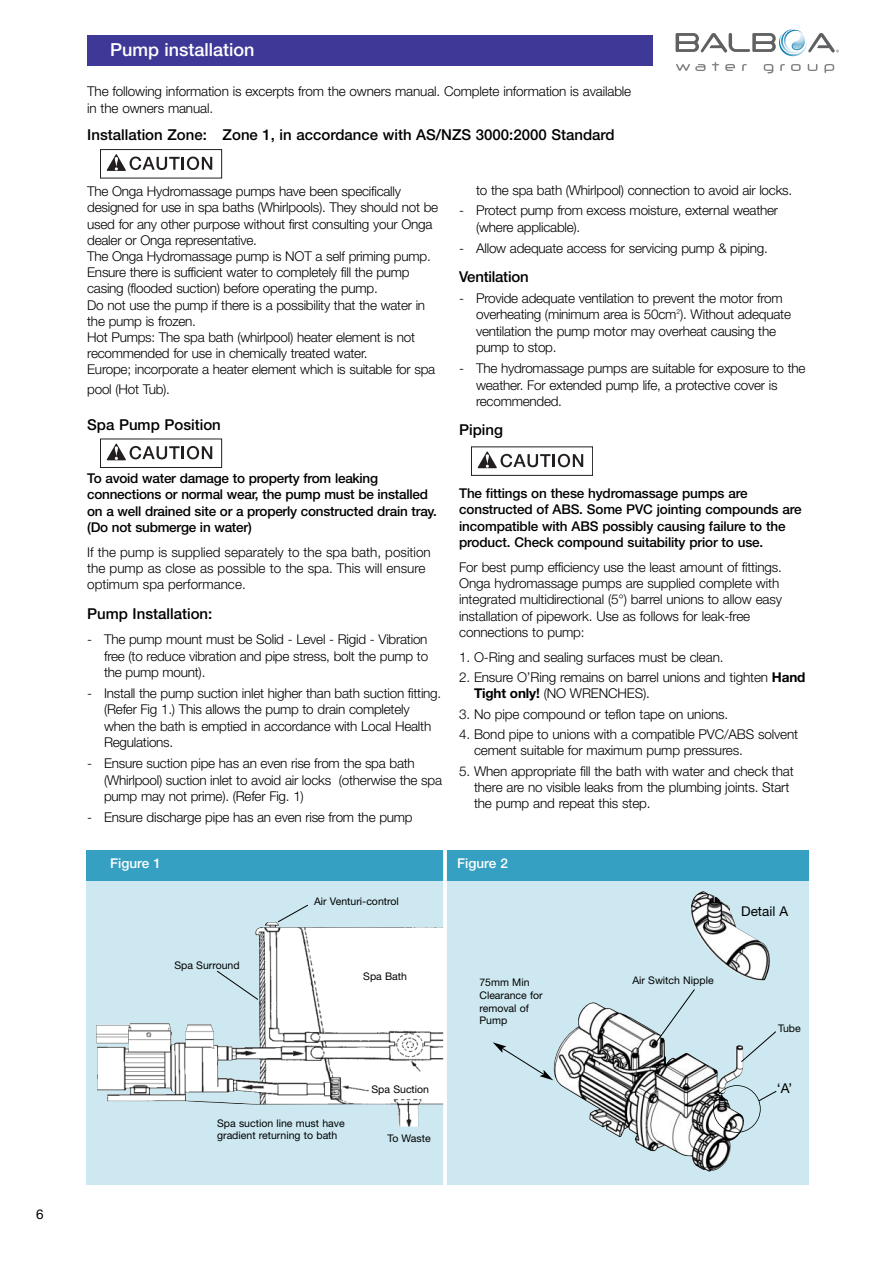
<style>
.page{position:relative;width:893px;height:1263px;background:#fff}
.page>*{position:absolute;margin:0;border:0;box-sizing:border-box;transform-origin:0 0}
.t1{font:500 18px "Helvetica Neue";color:#fff}
.t2{font:500 15px "Helvetica Neue";color:#000}
.t3{font:300 13.5px/16.2px "Helvetica Neue";letter-spacing:-.015em;color:#000}
.t4{font:500 13.5px/16.2px "Helvetica Neue";letter-spacing:-.01em;color:#000}
.t5{font:500 13.5px "Helvetica Neue";color:#fff}
.t6{font:13.5px "Helvetica Neue";color:#000}
.t7{font:13.5px "Helvetica Neue";color:#000;scale:1.05 1}
.t8{font:10.5px/12.6px "Helvetica Neue";color:#000}
.s1{font-weight:700}
</style>
<div class="page">
<div style="left:87px;top:35px;width:565px;height:31px;background:#3e3996"></div>
<div style="left:86px;top:867px;width:723px;height:318px;background:#cde8f0"></div>
<img style="left:96px;top:922px;width:347px;height:204px">
<img style="left:552px;top:891px;width:218px;height:281px">
<div style="left:86px;top:850px;width:723px;height:31px;background:#36a0c3"></div>
<hr style="left:443px;top:849px;width:4px;height:349px;background:#fff">
<svg style="left:277px;top:904px;width:32px;height:19px"></svg>
<svg style="left:216px;top:970px;width:43px;height:30px"></svg>
<svg style="left:740px;top:1030px;width:36px;height:33px"></svg>
<svg style="left:758px;top:1090px;width:19px;height:12px"></svg>
<div style="left:471px;top:446px;width:122px;height:30px;border:1px solid #231f20"></div>
<svg style="left:478px;top:451px;width:105px;height:17px"></svg>
<svg style="left:493px;top:988px;width:202px;height:92px"></svg>
<div style="left:713px;top:1085px;width:48px;height:48px;border:2px solid #000;border-radius:50%"></div>
<div style="left:100px;top:149px;width:122px;height:29px;border:1px solid #231f20"></div>
<svg style="left:107px;top:154px;width:105px;height:17px"></svg>
<div style="left:100px;top:439px;width:122px;height:29px;border:1px solid #231f20"></div>
<svg style="left:107px;top:444px;width:105px;height:16px"></svg>
<svg style="left:676px;top:29px;width:163px;height:44px"></svg>
<p class="t6" style="left:36px;top:1206px;width:9px">6</p>
<h1 class="t1" style="left:110px;top:39px;width:146px">Pump installation</h1>
<p class="t3" style="left:87px;top:82px;width:546px;line-height:17.2px">The following information is excerpts from the owners manual. Complete information is available in the owners manual.</p>
<p class="t2" style="left:87px;top:126px;width:529px">Installation Zone: Zone 1, in accordance with AS/NZS 3000:2000 Standard</p>
<p class="t3" style="left:87px;top:183px;width:353px">The Onga Hydromassage pumps have been specifically designed for use in spa baths (Whirlpools). They should not be used for any other purpose without first consulting your Onga dealer or Onga representative.<br>The Onga Hydromassage pump is NOT a self priming pump.<br>Ensure there is sufficient water to completely fill the pump casing (flooded suction) before operating the pump.<br>Do not use the pump if there is a possibility that the water in the pump is frozen.<br>Hot Pumps: The spa bath (whirlpool) heater element is not recommended for use in chemically treated water.<br>Europe; incorporate a heater element which is suitable for spa</p>
<p class="t3" style="left:87px;top:381px;width:84px">pool (Hot Tub).</p>
<p class="t2" style="left:87px;top:416px;width:135px">Spa Pump Position</p>
<p class="t4" style="left:87px;top:470px;width:351px">To avoid water damage to property from leaking connections or normal wear, the pump must be installed on a well drained site or a properly constructed drain tray. (Do not submerge in water)</p>
<p class="t3" style="left:87px;top:543px;width:345px">If the pump is supplied separately to the spa bath, position the pump as close as possible to the spa. This will ensure optimum spa performance.</p>
<p class="t2" style="left:87px;top:605px;width:127px">Pump Installation:</p>
<p class="t3" style="left:104px;top:631px;width:326px;text-align:justify;text-indent:-17px">- The pump mount must be Solid - Level - Rigid - Vibration free (to reduce vibration and pipe stress, bolt the pump to the pump mount).</p>
<p class="t3" style="left:104px;top:684px;width:339px;text-indent:-17px">- Install the pump suction inlet higher than bath suction fitting. (Refer Fig 1.) This allows the pump to drain completely when the bath is emptied in accordance with Local Health Regulations.</p>
<p class="t3" style="left:104px;top:755px;width:339px;text-indent:-17px">- Ensure suction pipe has an even rise from the spa bath (Whirlpool) suction inlet to avoid air locks (otherwise the spa pump may not prime). (Refer Fig. 1)</p>
<p class="t3" style="left:87px;top:809px;width:327px">- Ensure discharge pipe has an even rise from the pump</p>
<p class="t3" style="left:476px;top:182px;width:318px">to the spa bath (Whirlpool) connection to avoid air locks.</p>
<p class="t3" style="left:476px;top:202px;width:304px;text-indent:-17px">- Protect pump from excess moisture, external weather (where applicable).</p>
<p class="t3" style="left:459px;top:240px;width:310px">- Allow adequate access for servicing pump &amp; piping.</p>
<p class="t2" style="left:459px;top:268px;width:71px">Ventilation</p>
<p class="t3" style="left:476px;top:289px;width:316px;text-indent:-17px">- Provide adequate ventilation to prevent the motor from overheating (minimum area is 50cm<sup>2</sup>). Without adequate ventilation the pump motor may overheat causing the pump to stop.</p>
<p class="t3" style="left:476px;top:360px;width:331px;text-indent:-17px">- The hydromassage pumps are suitable for exposure to the weather. For extended pump life, a protective cover is recommended.</p>
<p class="t2" style="left:459px;top:421px;width:45px">Piping</p>
<p class="t4" style="left:459px;top:484px;width:344px">The fittings on these hydromassage pumps are constructed of ABS. Some PVC jointing compounds are incompatible with ABS possibly causing failure to the product. Check compound suitability prior to use.</p>
<p class="t3" style="left:459px;top:559px;width:324px">For best pump efficiency use the least amount of fittings.<br>Onga hydromassage pumps are supplied complete with integrated multidirectional (5°) barrel unions to allow easy installation of pipework. Use as follows for leak-free connections to pump:</p>
<p class="t3" style="left:459px;top:648px;width:266px">1. O-Ring and sealing surfaces must be clean.</p>
<p class="t3" style="left:474px;top:669px;width:333px;text-indent:-15px">2. Ensure O’Ring remains on barrel unions and tighten <span class="s1">Hand<br>Tight only!</span> (NO WRENCHES).</p>
<p class="t3" style="left:459px;top:705px;width:271px">3. No pipe compound or teflon tape on unions.</p>
<p class="t3" style="left:474px;top:726px;width:326px;text-indent:-15px">4. Bond pipe to unions with a compatible PVC/ABS solvent cement suitable for maximum pump pressures.</p>
<p class="t3" style="left:474px;top:762px;width:321px;text-indent:-15px">5. When appropriate fill the bath with water and check that there are no visible leaks from the plumbing joints. Start the pump and repeat this step.</p>
<p class="t5" style="left:110px;top:855px;width:52px">Figure 1</p>
<p class="t5" style="left:457px;top:855px;width:52px">Figure 2</p>
<p class="t8" style="left:314px;top:895px;width:86px">Air Venturi-control</p>
<p class="t8" style="left:174px;top:959px;width:67px">Spa Surround</p>
<p class="t8" style="left:363px;top:970px;width:45px">Spa Bath</p>
<p class="t8" style="left:217px;top:1116px;width:129px">Spa suction line must have gradient returning to bath</p>
<p class="t8" style="left:371px;top:1082px;width:59px">Spa Suction</p>
<p class="t8" style="left:387px;top:1131px;width:45px">To Waste</p>
<p class="t8" style="left:479px;top:976px;width:52px">75mm Min</p>
<p class="t8" style="left:632px;top:973px;width:83px">Air Switch Nipple</p>
<p class="t8" style="left:479px;top:989px;width:65px">Clearance for removal of<br>Pump</p>
<p class="t6" style="left:741px;top:903px;width:49px">Detail A</p>
<p class="t8" style="left:778px;top:1022px;width:24px">Tube</p>
<p class="t7" style="left:777px;top:1080px;width:16px">‘A’</p>
</div>
